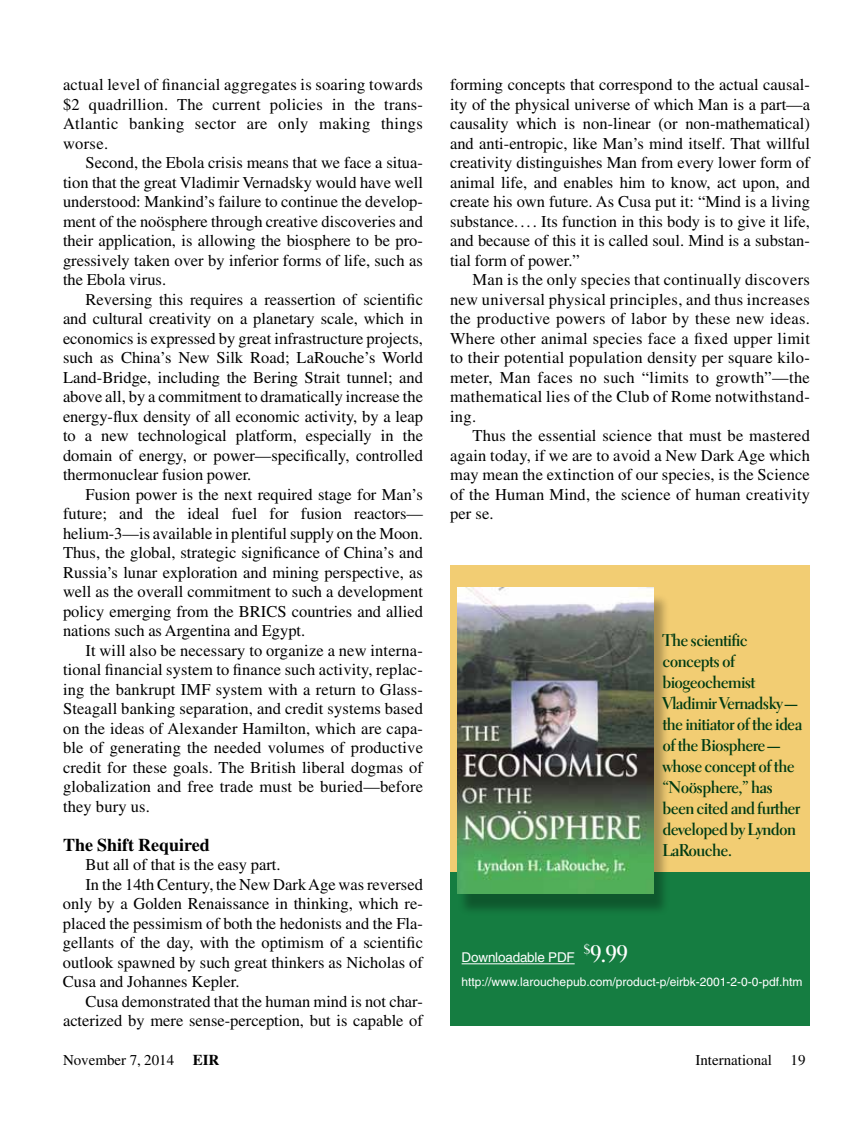
<style>
.page{position:relative;width:864px;height:1134px;background:#fff}
.page>*{position:absolute;margin:0;border:0;box-sizing:border-box;transform-origin:0 0}
.t1{font:24px "Electra LH Bold Display";color:#fff}
.t2{font:700 18px "Times";color:#000}
.t3{font:17.25px/21px "Electra LH Bold Display";color:#003b13}
.t4{font:16.5px/19.5px "Times";color:#000;text-align:justify}
.t5{font:15px "Times";color:#000}
.t6{font:13.5px "Helvetica";letter-spacing:-.015em;color:#fff}
.t7{font:12px "Helvetica";color:#fff}
.s1{font-weight:700}
</style>
<div class="page">
<div style="left:450px;top:566px;width:360px;height:458px;background:#f2cd73"></div>
<div style="left:450px;top:872px;width:360px;height:154px;background:#157d41"></div>
<div style="left:458px;top:593px;width:212px;height:323px;background:#000;opacity:.3"></div>
<img style="left:457px;top:587px;width:197px;height:307px">
<hr style="left:462px;top:963px;width:113px;height:1px;background:#fff">
<p class="t4" style="left:63px;top:75px;width:362px">actual level of financial aggregates is soaring towards $2 quadrillion. The current policies in the trans-Atlantic banking sector are only making things worse.</p>
<p class="t4" style="left:63px;top:153px;width:362px;text-indent:23px">Second, the Ebola crisis means that we face a situa&shy;tion that the great Vladimir Vernadsky would have well understood: Mankind’s failure to continue the develop&shy;ment of the noösphere through creative discoveries and their application, is allowing the biosphere to be pro&shy;gressively taken over by inferior forms of life, such as the Ebola virus.</p>
<p class="t4" style="left:63px;top:289px;width:362px;text-indent:23px">Reversing this requires a reassertion of scientific and cultural creativity on a planetary scale, which in economics is expressed by great infrastructure projects, such as China’s New Silk Road; LaRouche’s World Land-Bridge, including the Bering Strait tunnel; and above all, by a commitment to dramatically increase the energy-flux density of all economic activity, by a leap to a new technological platform, especially in the domain of energy, or power—specifically, controlled thermonuclear fusion power.</p>
<p class="t4" style="left:63px;top:484px;width:362px;text-indent:23px">Fusion power is the next required stage for Man’s future; and the ideal fuel for fusion reactors— helium-3—is available in plentiful supply on the Moon.<br>Thus, the global, strategic significance of China’s and Russia’s lunar exploration and mining perspective, as well as the overall commitment to such a development policy emerging from the BRICS countries and allied nations such as Argentina and Egypt.</p>
<p class="t4" style="left:63px;top:640px;width:362px;text-indent:23px">It will also be necessary to organize a new interna&shy;tional financial system to finance such activity, replac&shy;ing the bankrupt IMF system with a return to Glass-Steagall banking separation, and credit systems based on the ideas of Alexander Hamilton, which are capa&shy;ble of generating the needed volumes of productive credit for these goals. The British liberal dogmas of globalization and free trade must be buried—before they bury us.</p>
<p class="t2" style="left:63px;top:834px;width:148px">The Shift Required</p>
<p class="t4" style="left:86px;top:855px;width:197px">But all of that is the easy part.</p>
<p class="t4" style="left:86px;top:874px;width:339px">In the 14th Century, the New Dark Age was reversed</p>
<p class="t4" style="left:63px;top:894px;width:361px">only by a Golden Renaissance in thinking, which re-</p>
<p class="t4" style="left:63px;top:913px;width:361px">placed the pessimism of both the hedonists and the Fla-</p>
<p class="t4" style="left:63px;top:933px;width:362px">gellants of the day, with the optimism of a scientific</p>
<p class="t4" style="left:63px;top:952px;width:361px">outlook spawned by such great thinkers as Nicholas of</p>
<p class="t4" style="left:63px;top:972px;width:178px">Cusa and Johannes Kepler.</p>
<p class="t4" style="left:86px;top:991px;width:339px">Cusa demonstrated that the human mind is not char-</p>
<p class="t4" style="left:63px;top:1011px;width:361px">acterized by mere sense-perception, but is capable of</p>
<p class="t4" style="left:450px;top:75px;width:362px">forming concepts that correspond to the actual causal&shy;ity of the physical universe of which Man is a part—a causality which is non-linear (or non-mathematical) and anti-entropic, like Man’s mind itself. That willful creativity distinguishes Man from every lower form of animal life, and enables him to know, act upon, and create his own future. As Cusa put it: “Mind is a living substance. ... Its function in this body is to give it life, and because of this it is called soul. Mind is a substan&shy;tial form of power.”</p>
<p class="t4" style="left:450px;top:270px;width:361px;text-indent:23px">Man is the only species that continually discovers new universal physical principles, and thus increases the productive powers of labor by these new ideas.<br>Where other animal species face a fixed upper limit to their potential population density per square kilo&shy;meter, Man faces no such “limits to growth”—the mathematical lies of the Club of Rome notwithstand&shy;ing.</p>
<p class="t4" style="left:450px;top:426px;width:362px;text-indent:23px">Thus the essential science that must be mastered again today, if we are to avoid a New Dark Age which may mean the extinction of our species, is the Science of the Human Mind, the science of human creativity per se.</p>
<p class="t3" style="left:663px;top:630px;width:141px">The scientific concepts of biogeochemist<br>Vladimir Vernadsky— the initiator of the idea of the Biosphere— whose concept of the “Noösphere,” has been cited and further developed by Lyndon<br>LaRouche.</p>
<p class="t6" style="left:462px;top:949px;width:115px">Downloadable PDF</p>
<h1 class="t1" style="left:584px;top:939px;width:46px"><sup>$</sup>9.99</h1>
<p class="t7" style="left:462px;top:974px;width:342px">http://www.larouchepub.com/product-p/eirbk-2001-2-0-0-pdf.htm</p>
<p class="t5" style="left:63px;top:1052px;width:158px">November 7, 2014 <span class="s1">EIR</span></p>
<p class="t5" style="left:695px;top:1052px;width:112px">International 19</p>
</div>
